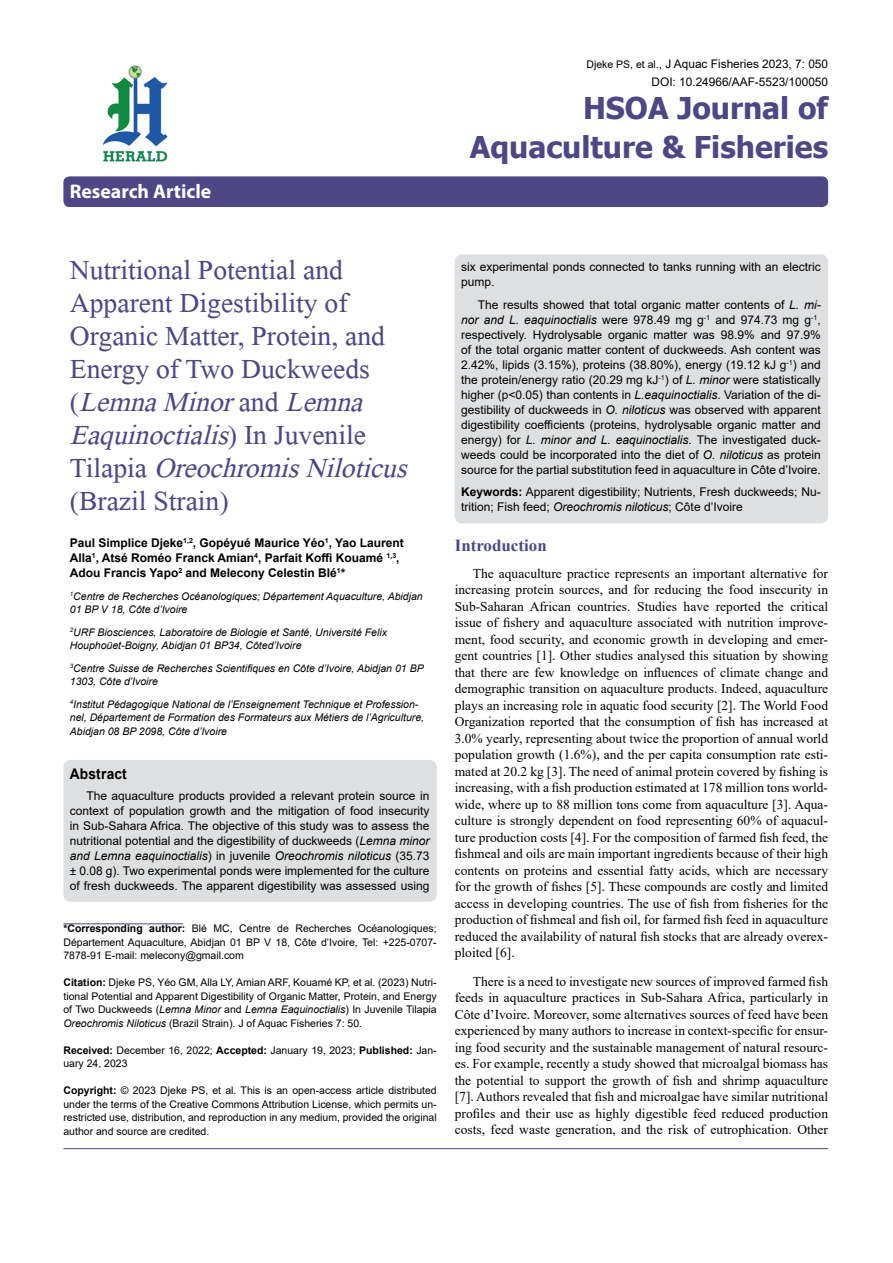
<style>
.page{position:relative;width:893px;height:1263px;background:#fff}
.page>*{position:absolute;margin:0;border:0;box-sizing:border-box;transform-origin:0 0}
.t1{font:41.25px/33px "Microsoft Himalaya";color:#4d4785}
.t2{font:700 30px/39px "Tahoma";color:#4d4785;text-align:right}
.t3{font:700 19.8px "Myriad Hebrew";color:#fff}
.t4{font:700 16.95px "Times New Roman";color:#4d4785}
.t5{font:700 14.85px "Arial";letter-spacing:.015em;color:#000;scale:.93 1}
.t6{font:13.5px/16.5px "Times New Roman";color:#000;text-align:justify}
.t7{font:12px/15px "Arial";color:#000;text-align:justify}
.t8{font:700 12px/15px "Arial";color:#000}
.t9{font:11.85px/18px "Arial";color:#000;text-align:right}
.t10{font:10.5px/13.5px "Arial";color:#000;text-align:justify}
.t11{font:italic 10.5px/13.5px "Arial";color:#000}
.s1{font-size:10.5px}
.s2{font-style:italic}
.s3{font-weight:700}
</style>
<div class="page">
<div style="left:63px;top:176px;width:765px;height:31px;background:#4d4785;border-radius:6px"></div>
<hr style="left:63px;top:923px;width:120px;height:1px;background:#4d4785">
<img style="left:102px;top:65px;width:66px;height:97px">
<hr style="left:63px;top:1148px;width:765px;height:1px;background:#4d4785">
<div style="left:63px;top:760px;width:374px;height:142px;background:#dedfe0;border-radius:8px"></div>
<div style="left:455px;top:254px;width:373px;height:269px;background:#dedfe0;border-radius:8px"></div>
<h3 class="t3" style="left:70px;top:180px;width:143px">Research Article</h3>
<p class="t9" style="left:586px;top:55px;width:243px"><span class="s1">Djeke PS, et al.</span>, J Aquac Fisheries 2023, 7: 050<br>DOI: 10.24966/AAF-5523/100050</p>
<h2 class="t2" style="left:470px;top:89px;width:360px">HSOA Journal of<br>Aquaculture &amp; Fisheries</h2>
<h1 class="t1" style="left:70px;top:248px;width:348px">Nutritional Potential and<br>Apparent Digestibility of<br>Organic Matter, Protein, and<br>Energy of Two Duckweeds<br>( <span class="s2">LemnaMinor</span>a n d <span class="s2">Lemna<br>Eaquinoctialis</span>) I n J u v e n i l e<br>T i l a p i a <span class="s2">OreochromisNiloticus </span>(Brazil Strain)</h1>
<p class="t8" style="left:70px;top:536px;width:335px">Paul Simplice Djeke<sup>1,2</sup>, Gopéyué Maurice Yéo<sup>1</sup>, Yao Laurent<br>Alla<sup>1</sup>, Atsé Roméo Franck Amian<sup>4</sup>, Parfait Koffi Kouamé <sup>1,3</sup>,<br>Adou Francis Yapo<sup>2</sup> and Melecony Celestin Blé<sup>1</sup>*</p>
<p class="t11" style="left:70px;top:589px;width:354px"><sup>1</sup>Centre de Recherches Océanologiques; Département Aquaculture, Abidjan<br>01 BP V 18, Côte d’Ivoire</p>
<p class="t11" style="left:70px;top:625px;width:319px"><sup>2</sup>URF Biosciences, Laboratoire de Biologie et Santé, Université Felix<br>Houphoüet-Boigny, Abidjan 01 BP34, Côted’Ivoire</p>
<p class="t11" style="left:70px;top:661px;width:355px"><sup>3</sup>Centre Suisse de Recherches Scientifiques en Côte d’Ivoire, Abidjan 01 BP<br>1303, Côte d’Ivoire</p>
<p class="t11" style="left:70px;top:697px;width:356px"><sup>4</sup>Institut Pédagogique National de l’Enseignement Technique et Profession&shy;nel, Département de Formation des Formateurs aux Métiers de l’Agriculture,<br>Abidjan 08 BP 2098, Côte d’Ivoire</p>
<p class="t5" style="left:70px;top:763px;width:63px">Abstract</p>
<p class="t7" style="left:70px;top:788px;width:361px;text-indent:17px">The aquaculture products provided a relevant protein source in context of population growth and the mitigation of food insecurity in Sub-Sahara Africa. The objective of this study was to assess the nutritional potential and the digestibility of duckweeds (<span class="s2">Lemna minor and Lemna eaquinoctialis</span>) in juvenile <span class="s2">Oreochromis niloticus</span> (35.73 ± 0.08 g). Two experimental ponds were implemented for the culture of fresh duckweeds. The apparent digestibility was assessed using</p>
<p class="t10" style="left:63px;top:921px;width:375px"><span class="s3">*Corresponding author:</span> Blé MC, Centre de Recherches Océanologiques; Département Aquaculture, Abidjan 01 BP V 18, Côte d’Ivoire, Tel: +225-0707- 7878-91 E-mail: melecony@gmail.com</p>
<p class="t10" style="left:63px;top:975px;width:375px"><span class="s3">Citation:</span> Djeke PS, Yéo GM, Alla LY, Amian ARF, Kouamé KP, et al. (2023) Nutri&shy;tional Potential and Apparent Digestibility of Organic Matter, Protein, and Energy of Two Duckweeds (<span class="s2">Lemna Minor</span> and <span class="s2">Lemna Eaquinoctialis</span>) In Juvenile Tilapia <span class="s2">Oreochromis Niloticus</span> (Brazil Strain). J of Aquac Fisheries 7: 50.</p>
<p class="t10" style="left:63px;top:1043px;width:375px"><span class="s3">Received:</span> December 16, 2022; <span class="s3">Accepted:</span> January 19, 2023; <span class="s3">Published:</span> Jan&shy;uary 24, 2023</p>
<p class="t10" style="left:63px;top:1083px;width:375px"><span class="s3">Copyright:</span> © 2023 Djeke PS, et al. This is an open-access article distributed under the terms of the Creative Commons Attribution License, which permits un&shy;restricted use, distribution, and reproduction in any medium, provided the original author and source are credited.</p>
<p class="t7" style="left:461px;top:259px;width:361px">six experimental ponds connected to tanks running with an electric pump.</p>
<p class="t7" style="left:461px;top:297px;width:361px;text-indent:16px">The results showed that total organic matter contents of <span class="s2">L. mi&shy;nor and L. eaquinoctialis</span> were 978.49 mg g<sup>-1</sup> and 974.73 mg g<sup>-1</sup>, respectively. Hydrolysable organic matter was 98.9% and 97.9% of the total organic matter content of duckweeds. Ash content was 2.42%, lipids (3.15%), proteins (38.80%), energy (19.12 kJ g<sup>-1</sup>) and the protein/energy ratio (20.29 mg kJ<sup>-1</sup>) of <span class="s2">L. minor</span> were statistically higher (p&lt;0.05) than contents in <span class="s2">L.eaquinoctialis</span>. Variation of the di&shy;gestibility of duckweeds in <span class="s2">O. niloticus</span> was observed with apparent digestibility coefficients (proteins, hydrolysable organic matter and energy) for <span class="s2">L. minor and L. eaquinoctialis</span>. The investigated duck&shy;weeds could be incorporated into the diet of <span class="s2">O. niloticus</span> as protein source for the partial substitution feed in aquaculture in Côte d’Ivoire.</p>
<p class="t7" style="left:461px;top:484px;width:361px"><span class="s3">Keywords:</span> Apparent digestibility; Nutrients, Fresh duckweeds; Nu&shy;trition; Fish feed; <span class="s2">Oreochromis niloticus</span>; Côte d’Ivoire</p>
<p class="t4" style="left:455px;top:533px;width:93px">Introduction</p>
<p class="t6" style="left:455px;top:565px;width:375px;text-indent:18px">The aquaculture practice represents an important alternative for increasing protein sources, and for reducing the food insecurity in Sub-Saharan African countries. Studies have reported the critical issue of fishery and aquaculture associated with nutrition improve&shy;ment, food security, and economic growth in developing and emer&shy;gent countries [1]. Other studies analysed this situation by showing that there are few knowledge on influences of climate change and demographic transition on aquaculture products. Indeed, aquaculture plays an increasing role in aquatic food security [2]. The World Food Organization reported that the consumption of fish has increased at 3.0% yearly, representing about twice the proportion of annual world population growth (1.6%), and the per capita consumption rate esti&shy;mated at 20.2 kg [3]. The need of animal protein covered by fishing is increasing, with a fish production estimated at 178 million tons world&shy;wide, where up to 88 million tons come from aquaculture [3]. Aqua&shy;culture is strongly dependent on food representing 60% of aquacul&shy;ture production costs [4]. For the composition of farmed fish feed, the fishmeal and oils are main important ingredients because of their high contents on proteins and essential fatty acids, which are necessary for the growth of fishes [5]. These compounds are costly and limited access in developing countries. The use of fish from fisheries for the production of fishmeal and fish oil, for farmed fish feed in aquaculture reduced the availability of natural fish stocks that are already overex&shy;ploited [6].</p>
<p class="t6" style="left:455px;top:973px;width:375px;text-indent:18px">There is a need to investigate new sources of improved farmed fish feeds in aquaculture practices in Sub-Sahara Africa, particularly in Côte d’Ivoire. Moreover, some alternatives sources of feed have been experienced by many authors to increase in context-specific for ensur&shy;ing food security and the sustainable management of natural resourc&shy;es. For example, recently a study showed that microalgal biomass has the potential to support the growth of fish and shrimp aquaculture [7]. Authors revealed that fish and microalgae have similar nutritional profiles and their use as highly digestible feed reduced production costs, feed waste generation, and the risk of eutrophication. Other</p>
</div>
